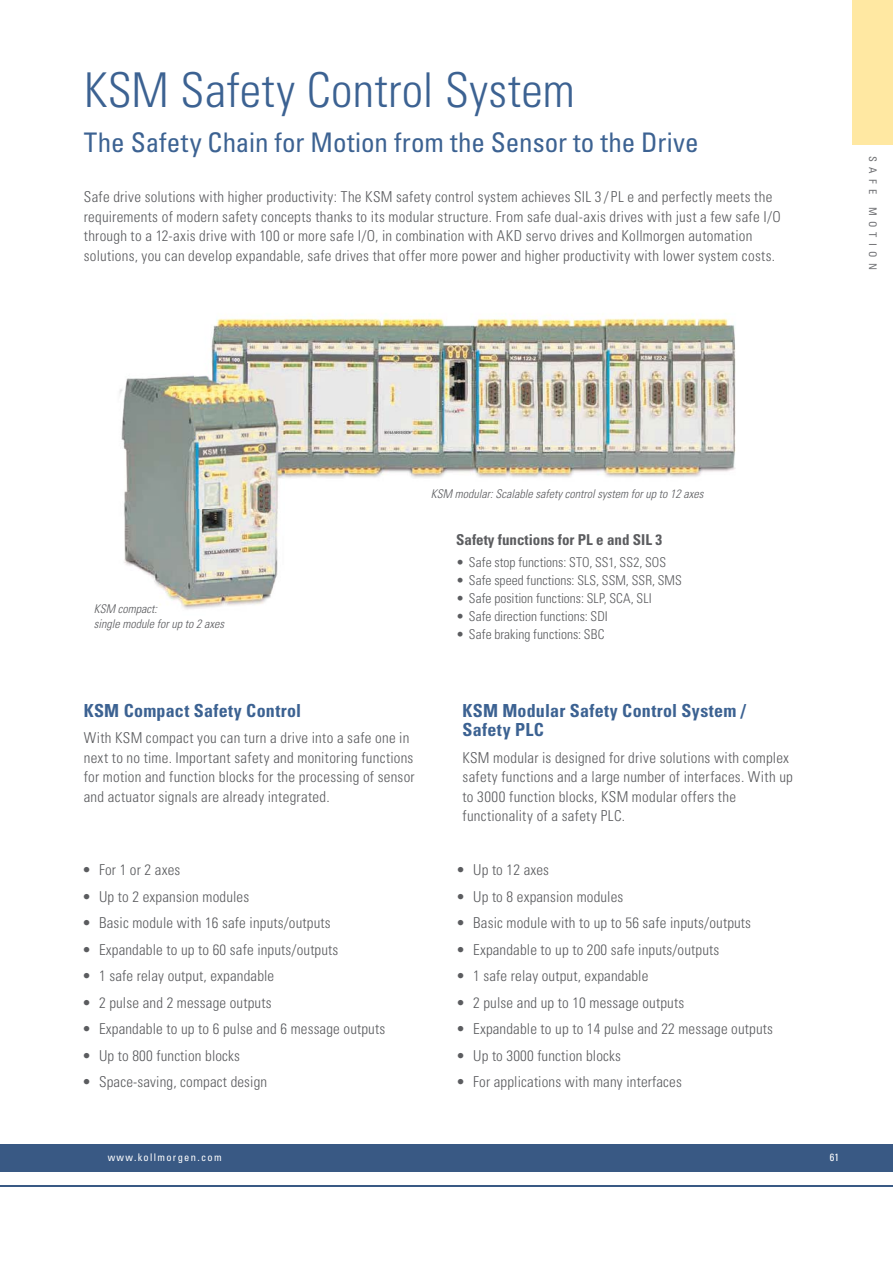
<style>
.page{position:relative;width:893px;height:1263px;background:#fff}
.page>*{position:absolute;margin:0;border:0;box-sizing:border-box;transform-origin:0 0}
.t1{font:300 condensed 48px "Univers LT Std";letter-spacing:.01em;color:#3c6292}
.t2{font:condensed 27px "Univers LT Std";color:#3c6292}
.t3{font:700 condensed 18px/19.5px "Univers LT Std";letter-spacing:.02em;color:#3c6292}
.t4{font:300 condensed 15px/19.5px "Univers LT Std";letter-spacing:.01em;color:#5b5c5f}
.t5{font:700 condensed 15px "Univers LT Std";color:#5b5c5f}
.t6{font:300 condensed 13.5px "Univers";letter-spacing:.005em;color:#5b5c5f}
.t7{font:italic 300 condensed 12px/14.4px "Univers LT Std";color:#5b5c5f}
.t8{font:condensed 10.5px "Univers LT Std";letter-spacing:.125em;color:#fff}
.t9{font:condensed 10.5px "Univers";letter-spacing:.5em;color:#6f7073}
</style>
<div class="page">
<div style="left:852px;top:0;width:40px;height:145px;background:#ffe8a2"></div>
<img style="left:211px;top:314px;width:525px;height:164px">
<img style="left:119px;top:375px;width:159px;height:235px">
<img style="left:194px;top:364px;width:90px;height:145px">
<div style="left:0;top:1144px;width:892px;height:27px;background:#395984"></div>
<hr style="left:0;top:1185px;width:892px;height:2px;background:#395984">
<h1 class="t1" style="left:84px;top:70px;width:492px">KSM Safety Control System</h1>
<h2 class="t2" style="left:84px;top:131px;width:616px">The Safety Chain for Motion from the Sensor to the Drive</h2>
<p class="t4" style="left:84px;top:188px;width:698px">Safe drive solutions with higher productivity: The KSM safety control system achieves SIL 3 / PL e and perfectly meets the requirements of modern safety concepts thanks to its modular structure. From safe dual-axis drives with just a few safe I/O through to a 12-axis drive with 100 or more safe I/O, in combination with AKD servo drives and Kollmorgen automation solutions, you can develop expandable, safe drives that offer more power and higher productivity with lower system costs.</p>
<p class="t9" style="left:876px;top:156px;width:115px;rotate:90deg">SAFE MOTION</p>
<p class="t7" style="left:94px;top:602px;width:132px">KSM compact:<br>single module for up to 2 axes</p>
<p class="t7" style="left:431px;top:487px;width:274px">KSM modular: Scalable safety control system for up to 12 axes</p>
<p class="t5" style="left:456px;top:534px;width:207px">Safety functions for PL e and SIL 3</p>
<p class="t6" style="left:456px;top:558px;width:211px">• Safe stop functions: STO, SS1, SS2, SOS</p>
<p class="t6" style="left:456px;top:576px;width:227px">• Safe speed functions: SLS, SSM, SSR, SMS</p>
<p class="t6" style="left:456px;top:594px;width:197px">• Safe position functions: SLP, SCA, SLI</p>
<p class="t6" style="left:456px;top:612px;width:153px">• Safe direction functions: SDI</p>
<p class="t6" style="left:456px;top:630px;width:150px">• Safe braking functions: SBC</p>
<p class="t3" style="left:84px;top:702px;width:219px">KSM Compact Safety Control</p>
<p class="t4" style="left:84px;top:729px;width:332px">With KSM compact you can turn a drive into a safe one in next to no time. Important safety and monitoring functions for motion and function blocks for the processing of sensor and actuator signals are already integrated.</p>
<p class="t4" style="left:82px;top:861px;width:100px">• For 1 or 2 axes</p>
<p class="t4" style="left:82px;top:887px;width:169px">• Up to 2 expansion modules</p>
<p class="t4" style="left:82px;top:914px;width:250px">• Basic module with 16 safe inputs/outputs</p>
<p class="t4" style="left:82px;top:940px;width:258px">• Expandable to up to 60 safe inputs/outputs</p>
<p class="t4" style="left:82px;top:967px;width:194px">• 1 safe relay output, expandable</p>
<p class="t4" style="left:82px;top:993px;width:191px">• 2 pulse and 2 message outputs</p>
<p class="t4" style="left:82px;top:1020px;width:305px">• Expandable to up to 6 pulse and 6 message outputs</p>
<p class="t4" style="left:82px;top:1046px;width:159px">• Up to 800 function blocks</p>
<p class="t4" style="left:82px;top:1073px;width:187px">• Space-saving, compact design</p>
<p class="t3" style="left:462px;top:702px;width:285px">KSM Modular Safety Control System /<br>Safety PLC</p>
<p class="t4" style="left:462px;top:748px;width:332px">KSM modular is designed for drive solutions with complex safety functions and a large number of interfaces. With up to 3000 function blocks, KSM modular offers the functionality of a safety PLC.</p>
<p class="t4" style="left:456px;top:861px;width:94px">• Up to 12 axes</p>
<p class="t4" style="left:456px;top:887px;width:169px">• Up to 8 expansion modules</p>
<p class="t4" style="left:456px;top:914px;width:296px">• Basic module with to up to 56 safe inputs/outputs</p>
<p class="t4" style="left:456px;top:940px;width:265px">• Expandable to up to 200 safe inputs/outputs</p>
<p class="t4" style="left:456px;top:967px;width:194px">• 1 safe relay output, expandable</p>
<p class="t4" style="left:456px;top:993px;width:229px">• 2 pulse and up to 10 message outputs</p>
<p class="t4" style="left:456px;top:1020px;width:318px">• Expandable to up to 14 pulse and 22 message outputs</p>
<p class="t4" style="left:456px;top:1046px;width:166px">• Up to 3000 function blocks</p>
<p class="t4" style="left:456px;top:1073px;width:227px">• For applications with many interfaces</p>
<p class="t8" style="left:108px;top:1152px;width:116px">www.kollmorgen.com</p>
<p class="t8" style="left:829px;top:1152px;width:11px">61</p>
</div>
